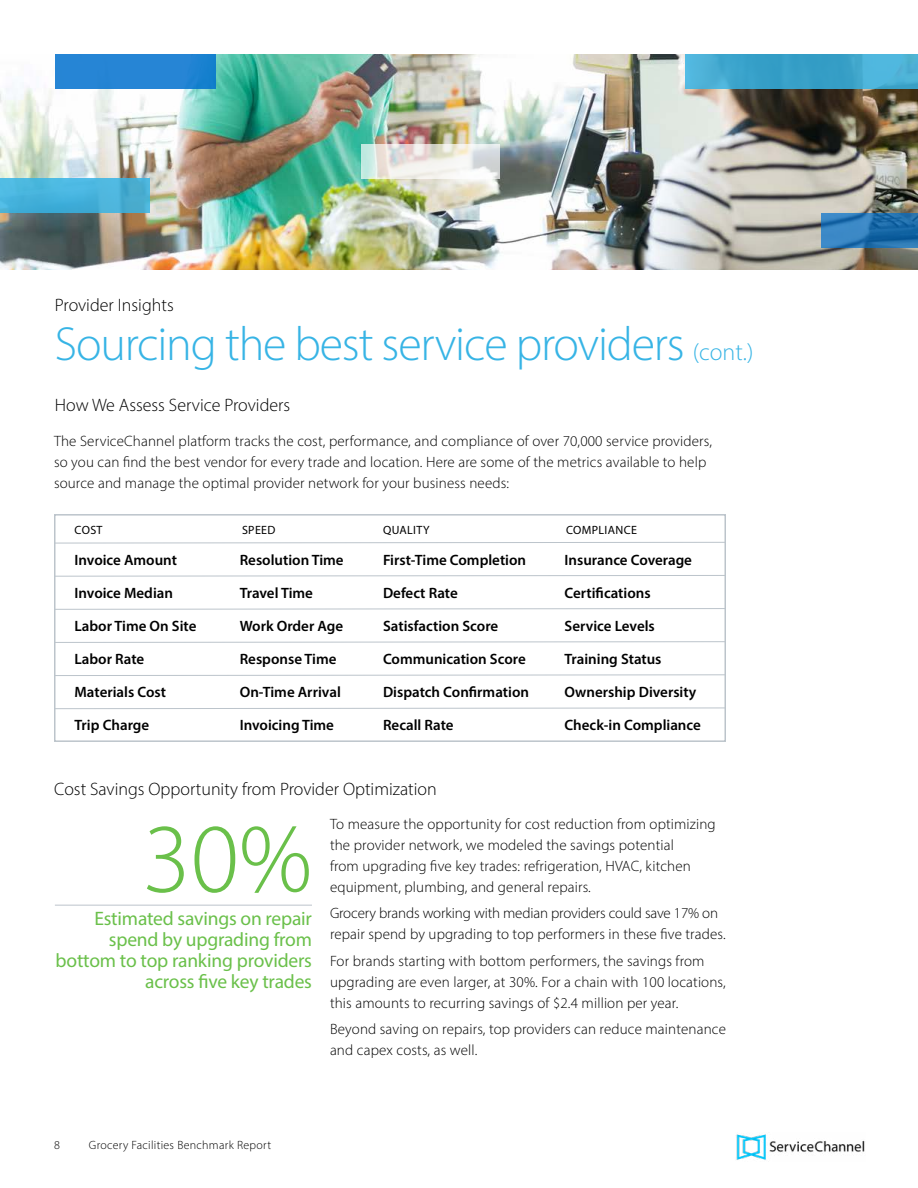
<style>
.page{position:relative;width:918px;height:1188px;background:#fff}
.page>*{position:absolute;margin:0;border:0;box-sizing:border-box;transform-origin:0 0}
.t1{font:300 99px "Myriad Pro";color:#6ac04a}
.t2{font:300 48px "Myriad Pro";letter-spacing:-.025em;color:#37b4e5}
.t3{font:19.5px/21px "Myriad Pro";letter-spacing:-.01em;color:#6ac04a;text-align:right}
.t4{font:300 18px "Myriad Pro";color:#000}
.t5{font:300 15px/21px "Myriad Pro";letter-spacing:.01em;color:#000}
.t6{font:600 15px "Myriad Pro";color:#000}
.t7{font:300 12px "Myriad Pro";letter-spacing:.025em;color:#000}
.t8{font:12px "Myriad Pro";letter-spacing:.03em;color:#000}
.s1{font-size:24px}
</style>
<div class="page">
<img style="left:736px;top:1134px;width:129px;height:26px">
<img style="left:0;top:54px;width:918px;height:216px">
<div style="left:55px;top:54px;width:161px;height:35px;background:linear-gradient(to right,#2986d6,#1e83d2)"></div>
<svg style="left:686px;top:54px;width:232px;height:35px;fill:#3ba3cb"></svg>
<div style="left:0;top:178px;width:149px;height:35px;background:linear-gradient(to right,#47b6e1,#49afd4)"></div>
<svg style="left:361px;top:144px;width:139px;height:34px"></svg>
<svg style="left:822px;top:213px;width:96px;height:35px"></svg>
<svg style="left:57px;top:575px;width:666px;height:2px"></svg>
<svg style="left:57px;top:608px;width:666px;height:2px"></svg>
<svg style="left:57px;top:542px;width:666px;height:2px"></svg>
<div style="left:54px;top:514px;width:672px;height:228px;border:2px solid #bcc4cb"></div>
<svg style="left:54px;top:674px;width:672px;height:2px"></svg>
<svg style="left:54px;top:707px;width:672px;height:2px"></svg>
<svg style="left:54px;top:641px;width:672px;height:2px"></svg>
<hr style="left:55px;top:905px;width:257px;height:1px;background:#bcc4cb">
<p class="t4" style="left:55px;top:294px;width:120px">Provider Insights</p>
<h2 class="t2" style="left:55px;top:315px;width:700px">Sourcing the best service providers <span class="s1">(cont.)</span></h2>
<p class="t4" style="left:55px;top:394px;width:237px">How We Assess Service Providers</p>
<p class="t5" style="left:54px;top:430px;width:659px">The ServiceChannel platform tracks the cost, performance, and compliance of over 70,000 service providers, so you can find the best vendor for every trade and location. Here are some of the metrics available to help source and manage the optimal provider network for your business needs:</p>
<p class="t8" style="left:75px;top:523px;width:29px">COST</p>
<p class="t8" style="left:242px;top:523px;width:35px">SPEED</p>
<p class="t8" style="left:383px;top:523px;width:48px">QUALITY</p>
<p class="t8" style="left:566px;top:523px;width:72px">COMPLIANCE</p>
<p class="t6" style="left:75px;top:550px;width:104px">Invoice Amount</p>
<p class="t6" style="left:75px;top:583px;width:100px">Invoice Median</p>
<p class="t6" style="left:75px;top:616px;width:123px">Labor Time On Site</p>
<p class="t6" style="left:75px;top:649px;width:71px">Labor Rate</p>
<p class="t6" style="left:75px;top:682px;width:93px">Materials Cost</p>
<p class="t6" style="left:75px;top:715px;width:76px">Trip Charge</p>
<p class="t6" style="left:240px;top:550px;width:105px">Resolution Time</p>
<p class="t6" style="left:240px;top:583px;width:75px">Travel Time</p>
<p class="t6" style="left:240px;top:616px;width:105px">Work Order Age</p>
<p class="t6" style="left:240px;top:649px;width:98px">Response Time</p>
<p class="t6" style="left:240px;top:682px;width:103px">On-Time Arrival</p>
<p class="t6" style="left:240px;top:715px;width:96px">Invoicing Time</p>
<p class="t6" style="left:383px;top:550px;width:145px">First-Time Completion</p>
<p class="t6" style="left:383px;top:583px;width:76px">Defect Rate</p>
<p class="t6" style="left:383px;top:616px;width:117px">Satisfaction Score</p>
<p class="t6" style="left:383px;top:649px;width:144px">Communication Score</p>
<p class="t6" style="left:383px;top:682px;width:148px">Dispatch Confirmation</p>
<p class="t6" style="left:383px;top:715px;width:72px">Recall Rate</p>
<p class="t6" style="left:565px;top:550px;width:129px">Insurance Coverage</p>
<p class="t6" style="left:565px;top:583px;width:88px">Certifications</p>
<p class="t6" style="left:565px;top:616px;width:92px">Service Levels</p>
<p class="t6" style="left:565px;top:649px;width:99px">Training Status</p>
<p class="t6" style="left:565px;top:682px;width:133px">Ownership Diversity</p>
<p class="t6" style="left:565px;top:715px;width:138px">Check-in Compliance</p>
<p class="t4" style="left:54px;top:779px;width:384px">Cost Savings Opportunity from Provider Optimization</p>
<h1 class="t1" style="left:142px;top:799px;width:171px">30%</h1>
<h3 class="t3" style="left:56px;top:928px;width:258px">spend by upgrading from bottom to top ranking providers across five key trades</h3>
<h3 class="t3" style="left:94px;top:907px;width:219px">Estimated savings on repair</h3>
<p class="t5" style="left:330px;top:813px;width:387px">To measure the opportunity for cost reduction from optimizing the provider network, we modeled the savings potential<br>from upgrading five key trades: refrigeration, HVAC, kitchen equipment, plumbing, and general repairs.</p>
<p class="t5" style="left:330px;top:903px;width:397px">Grocery brands working with median providers could save 17% on repair spend by upgrading to top performers in these five trades.</p>
<p class="t5" style="left:330px;top:950px;width:397px">For brands starting with bottom performers, the savings from upgrading are even larger, at 30%. For a chain with 100 locations, this amounts to recurring savings of $2.4 million per year.</p>
<p class="t5" style="left:330px;top:1018px;width:397px">Beyond saving on repairs, top providers can reduce maintenance and capex costs, as well.</p>
<p class="t7" style="left:54px;top:1138px;width:7px">8</p>
<p class="t7" style="left:89px;top:1138px;width:184px">Grocery Facilities Benchmark Report</p>
</div>
